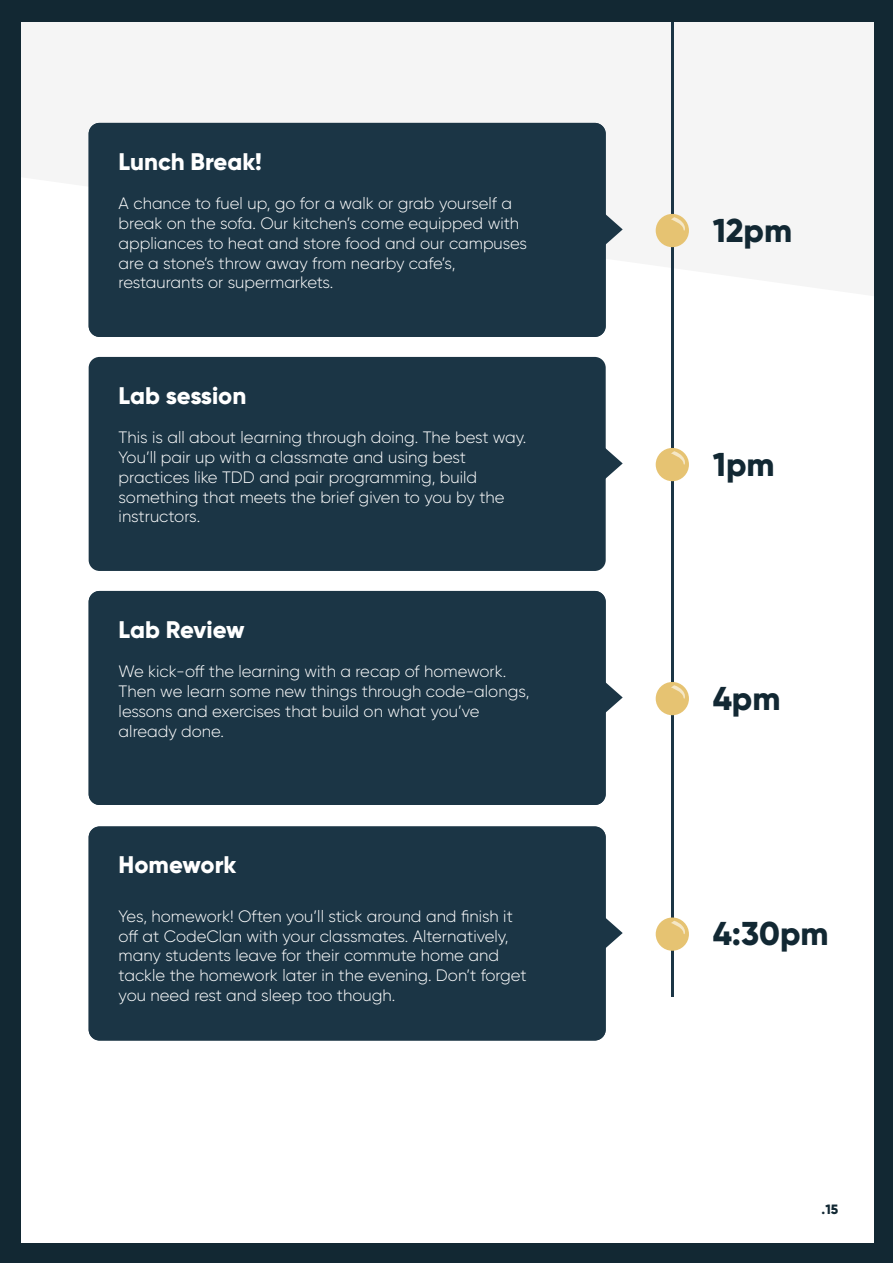
<style>
.page{position:relative;width:893px;height:1263px;background:#fff}
.page>*{position:absolute;margin:0;border:0;box-sizing:border-box;transform-origin:0 0}
.t1{font:800 33px "Gilroy";color:#122833}
.t2{font:800 24px "Gilroy";letter-spacing:-.005em;color:#fff}
.t3{font:300 16.5px/19.8px "Gilroy";color:#fff}
.t4{font:800 13.5px "Gilroy";color:#122833}
</style>
<div class="page">
<hr style="left:671px;top:18px;width:3px;height:978px;background:#1b3545">
<div style="left:1px;top:0;width:892px;height:22px;background:#122833"></div>
<div style="left:1px;top:1244px;width:892px;height:19px;background:#122833"></div>
<div style="left:873px;top:0;width:20px;height:1263px;background:#122833"></div>
<div style="left:0;top:0;width:21px;height:1263px;background:#122833"></div>
<div style="left:89px;top:123px;width:517px;height:214px;background:#1b3545;border-radius:11px"></div>
<svg style="left:605px;top:210px;width:18px;height:39px"></svg>
<div style="left:656px;top:214px;width:33px;height:33px;background:#e6c372;border-radius:50%"></div>
<svg style="left:671px;top:217px;width:14px;height:14px"></svg>
<div style="left:89px;top:357px;width:517px;height:214px;background:#1b3545;border-radius:11px"></div>
<svg style="left:605px;top:444px;width:18px;height:39px"></svg>
<div style="left:656px;top:448px;width:33px;height:33px;background:#e6c372;border-radius:50%"></div>
<svg style="left:671px;top:451px;width:14px;height:14px"></svg>
<div style="left:89px;top:591px;width:517px;height:214px;background:#1b3545;border-radius:11px"></div>
<svg style="left:605px;top:678px;width:18px;height:39px"></svg>
<div style="left:656px;top:682px;width:33px;height:33px;background:#e6c372;border-radius:50%"></div>
<svg style="left:671px;top:685px;width:14px;height:14px"></svg>
<div style="left:89px;top:826px;width:517px;height:214px;background:#1b3545;border-radius:11px"></div>
<svg style="left:605px;top:914px;width:18px;height:38px"></svg>
<div style="left:656px;top:917px;width:33px;height:34px;background:#e6c372;border-radius:50%"></div>
<svg style="left:671px;top:921px;width:14px;height:13px"></svg>
<h2 class="t2" style="left:119px;top:150px;width:145px">Lunch Break!</h2>
<p class="t3" style="left:119px;top:194px;width:410px">A chance to fuel up, go for a walk or grab yourself a break on the sofa. Our kitchen’s come equipped with appliances to heat and store food and our campuses are a stone’s throw away from nearby cafe’s, restaurants or supermarkets.</p>
<h2 class="t2" style="left:119px;top:384px;width:129px">Lab session</h2>
<p class="t3" style="left:119px;top:428px;width:409px">This is all about learning through doing. The best way.<br>You’ll pair up with a classmate and using best practices like TDD and pair programming, build something that meets the brief given to you by the instructors.</p>
<h2 class="t2" style="left:119px;top:618px;width:128px">Lab Review</h2>
<p class="t3" style="left:119px;top:662px;width:412px">We kick-off the learning with a recap of homework.<br>Then we learn some new things through code-alongs, lessons and exercises that build on what you’ve already done.</p>
<h2 class="t2" style="left:119px;top:854px;width:119px">Homework</h2>
<p class="t3" style="left:119px;top:907px;width:409px">Yes, homework! Often you’ll stick around and finish it off at CodeClan with your classmates. Alternatively, many students leave for their commute home and tackle the homework later in the evening. Don’t forget you need rest and sleep too though.</p>
<h1 class="t1" style="left:713px;top:215px;width:81px">12pm</h1>
<h1 class="t1" style="left:713px;top:449px;width:64px">1pm</h1>
<h1 class="t1" style="left:713px;top:683px;width:69px">4pm</h1>
<h1 class="t1" style="left:713px;top:919px;width:118px">4:30pm</h1>
<p class="t4" style="left:822px;top:1203px;width:18px">.15</p>
</div>
